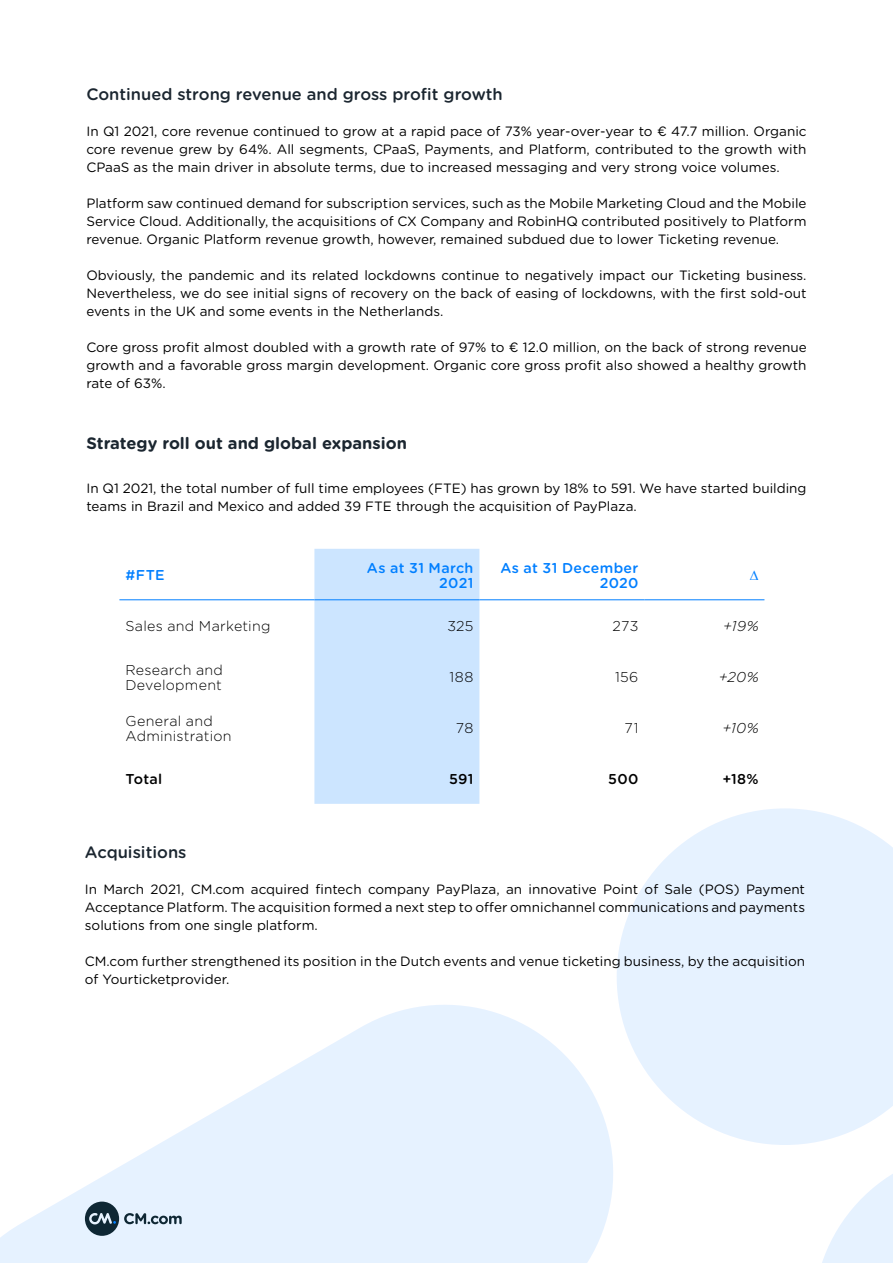
<style>
.page{position:relative;width:893px;height:1263px;background:#fff}
.page>*{position:absolute;margin:0;border:0;box-sizing:border-box;transform-origin:0 0}
.header_3{font:500 16.5px "Gotham Rounded";color:#1b2630}
.header_3-2{font:700 16.5px "Gotham Rounded";color:#1b2630}
.CM_JR_TABEL_Body{font:300 14.25px "Gotham Rounded";letter-spacing:.02em;color:#000}
.CM_JR_TABEL_Body-2{font:500 14.25px/15px "Gotham Rounded";letter-spacing:.025em;color:#007fff;text-align:right}
.CM_JR_TABEL_Body-3{font:500 14.25px "Gotham Rounded";letter-spacing:.02em;color:#000}
.CM_JR_TABEL_Body-4{font:italic 300 14.25px "Gotham Rounded";color:#000}
.Basic_book_paragraph{font:13.5px/18px "Gotham Rounded";color:#000;text-align:justify}
.header_3-3{font:13.5px/18px "Gotham Rounded";color:#000}
</style>
<div class="page">
<svg style="left:617px;top:808px;width:276px;height:337px;fill:#e6f2ff"></svg>
<svg style="left:0;top:981px;width:637px;height:282px;fill:#e6f2ff"></svg>
<svg style="left:789px;top:928px;width:104px;height:335px"></svg>
<div style="left:314px;top:549px;width:165px;height:255px;background:#cce5ff"></div>
<hr style="left:119px;top:599px;width:195px;height:1px;background:#007fff">
<hr style="left:314px;top:599px;width:165px;height:1px;background:#007fff">
<hr style="left:479px;top:599px;width:165px;height:1px;background:#007fff">
<hr style="left:644px;top:599px;width:120px;height:1px;background:#007fff">
<p class="header_3" style="left:86px;top:82px;width:418px">Continued strong revenue and gross profit growth</p>
<p class="Basic_book_paragraph" style="left:86px;top:121px;width:722px">In Q1 2021, core revenue continued to grow at a rapid pace of 73% year-over-year to € 47.7 million. Organic core revenue grew by 64%. All segments, CPaaS, Payments, and Platform, contributed to the growth with CPaaS as the main driver in absolute terms, due to increased messaging and very strong voice volumes.</p>
<p class="Basic_book_paragraph" style="left:86px;top:193px;width:722px">Platform saw continued demand for subscription services, such as the Mobile Marketing Cloud and the Mobile Service Cloud. Additionally, the acquisitions of CX Company and RobinHQ contributed positively to Platform revenue. Organic Platform revenue growth, however, remained subdued due to lower Ticketing revenue.</p>
<p class="Basic_book_paragraph" style="left:86px;top:265px;width:722px">Obviously, the pandemic and its related lockdowns continue to negatively impact our Ticketing business.<br>Nevertheless, we do see initial signs of recovery on the back of easing of lockdowns, with the first sold-out events in the UK and some events in the Netherlands.</p>
<p class="Basic_book_paragraph" style="left:86px;top:337px;width:722px">Core gross profit almost doubled with a growth rate of 97% to € 12.0 million, on the back of strong revenue growth and a favorable gross margin development. Organic core gross profit also showed a healthy growth rate of 63%.</p>
<p class="header_3-2" style="left:86px;top:431px;width:322px">Strategy roll out and global expansion</p>
<p class="Basic_book_paragraph" style="left:86px;top:478px;width:722px">In Q1 2021, the total number of full time employees (FTE) has grown by 18% to 591. We have started building teams in Brazil and Mexico and added 39 FTE through the acquisition of PayPlaza.</p>
<p class="CM_JR_TABEL_Body-2" style="left:125px;top:567px;width:41px">#FTE</p>
<p class="CM_JR_TABEL_Body-2" style="left:367px;top:559px;width:108px">As at 31 March</p>
<p class="CM_JR_TABEL_Body-2" style="left:439px;top:574px;width:36px">2021</p>
<p class="CM_JR_TABEL_Body-2" style="left:500px;top:559px;width:140px">As at 31 December<br>2020</p>
<p class="CM_JR_TABEL_Body" style="left:125px;top:616px;width:146px">Sales and Marketing</p>
<p class="CM_JR_TABEL_Body" style="left:447px;top:616px;width:28px">325</p>
<p class="CM_JR_TABEL_Body" style="left:613px;top:616px;width:27px">273</p>
<p class="CM_JR_TABEL_Body-4" style="left:723px;top:616px;width:37px">+19%</p>
<p class="CM_JR_TABEL_Body" style="left:125px;top:660px;width:99px">Research and</p>
<p class="CM_JR_TABEL_Body" style="left:125px;top:675px;width:98px">Development</p>
<p class="CM_JR_TABEL_Body" style="left:450px;top:667px;width:25px">188</p>
<p class="CM_JR_TABEL_Body" style="left:615px;top:667px;width:25px">156</p>
<p class="CM_JR_TABEL_Body-4" style="left:719px;top:667px;width:41px">+20%</p>
<p class="CM_JR_TABEL_Body" style="left:125px;top:711px;width:89px">General and</p>
<p class="CM_JR_TABEL_Body" style="left:125px;top:726px;width:108px">Administration</p>
<p class="CM_JR_TABEL_Body" style="left:456px;top:718px;width:19px">78</p>
<p class="CM_JR_TABEL_Body" style="left:625px;top:718px;width:15px">71</p>
<p class="CM_JR_TABEL_Body-4" style="left:722px;top:718px;width:38px">+10%</p>
<p class="CM_JR_TABEL_Body-3" style="left:125px;top:769px;width:38px">Total</p>
<p class="CM_JR_TABEL_Body-3" style="left:449px;top:769px;width:26px">591</p>
<p class="CM_JR_TABEL_Body-3" style="left:608px;top:769px;width:32px">500</p>
<p class="CM_JR_TABEL_Body-3" style="left:722px;top:769px;width:38px">+18%</p>
<p class="header_3" style="left:85px;top:841px;width:103px">Acquisitions</p>
<p class="Basic_book_paragraph" style="left:85px;top:880px;width:722px">In March 2021, CM.com acquired fintech company PayPlaza, an innovative Point of Sale (POS) Payment Acceptance Platform. The acquisition formed a next step to offer omnichannel communications and payments solutions from one single platform.</p>
<p class="header_3-3" style="left:85px;top:952px;width:722px">CM.com further strengthened its position in the Dutch events and venue ticketing business, by the acquisition of Yourticketprovider.</p>
</div>
